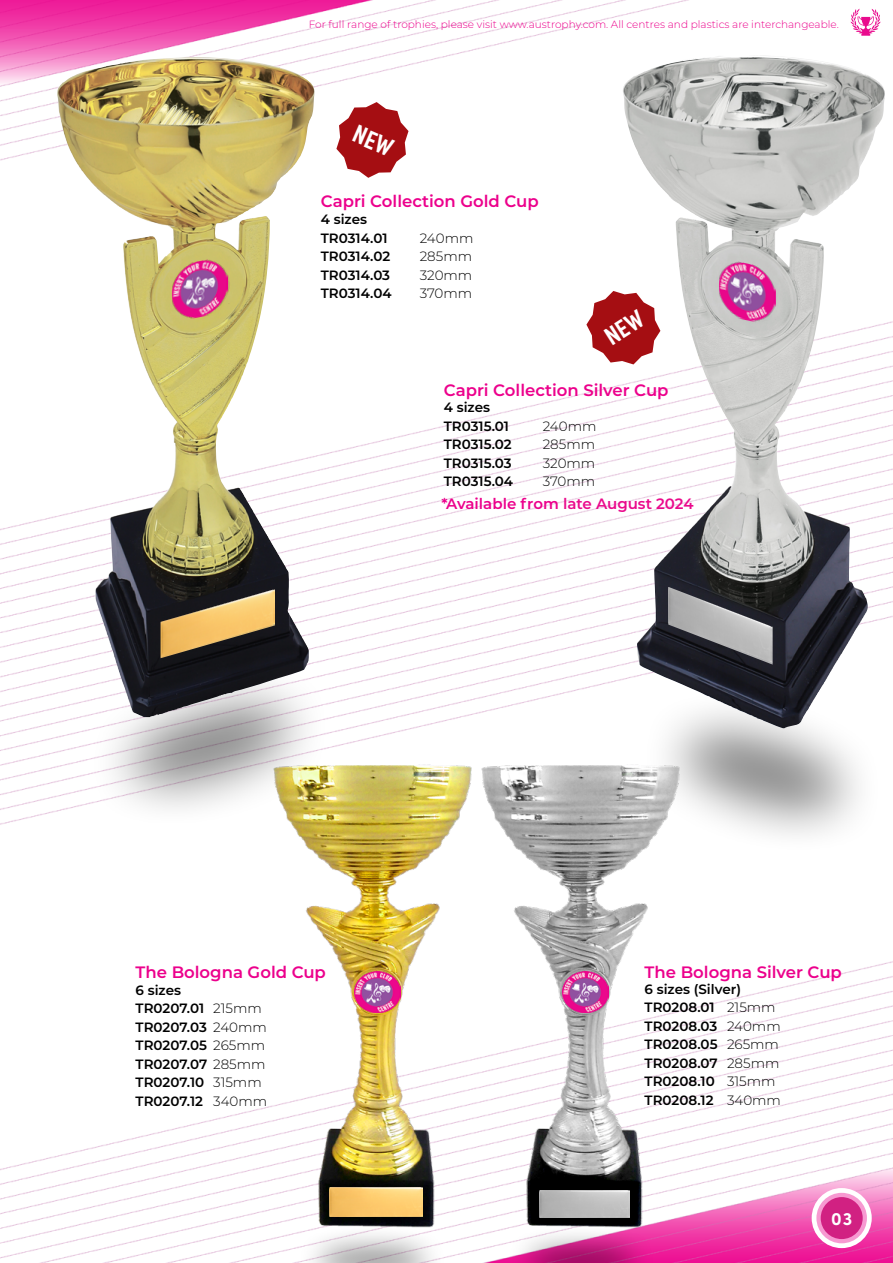
<style>
.page{position:relative;width:893px;height:1263px;background:#fff}
.page>*{position:absolute;margin:0;border:0;box-sizing:border-box;transform-origin:0 0}
.t1{font:700 18px "Sofia Pro";color:#fff}
.t2{font:600 16.5px "Montserrat";color:#ec008c}
.t3{font:600 15px "Montserrat";color:#ec008c}
.t4{font:600 13.5px/18.5px "Montserrat";color:#000}
.t5{font:300 13.5px "Montserrat";color:#000}
.t6{font:300 10.5px "Montserrat";color:#ec008c}
.s1{color:#ea0a8c}
.s2{font-weight:300}
</style>
<div class="page">
<img style="left:0;top:0;width:893px;height:1263px">
<svg style="left:850px;top:9px;width:31px;height:27px"></svg>
<svg style="left:812px;top:1188px;width:60px;height:60px"></svg>
<div style="left:819px;top:1195px;width:46px;height:46px;background:#d12182;border-radius:50%"></div>
<div style="left:816px;top:1193px;width:51px;height:50px;border:4px solid #f799d1;border-radius:50%"></div>
<div style="left:296px;top:1224px;width:153px;height:39px;background:#000;opacity:.5"></div>
<svg style="left:320px;top:1250px;width:105px;height:13px"></svg>
<img style="left:254px;top:738px;width:208px;height:504px">
<img style="left:354px;top:971px;width:47px;height:42px">
<img style="left:330px;top:1187px;width:92px;height:29px">
<div style="left:505px;top:1224px;width:152px;height:39px;background:#000;opacity:.5"></div>
<svg style="left:529px;top:1250px;width:105px;height:13px"></svg>
<img style="left:462px;top:738px;width:238px;height:504px">
<img style="left:562px;top:971px;width:47px;height:42px">
<img style="left:539px;top:1191px;width:90px;height:26px">
<div style="left:89px;top:662px;width:243px;height:166px;background:#000;opacity:.5"></div>
<svg style="left:129px;top:704px;width:162px;height:82px;background:#bcbab9"></svg>
<img style="left:57px;top:60px;width:117px;height:333px">
<img style="left:172px;top:256px;width:56px;height:67px">
<img style="left:161px;top:589px;width:114px;height:69px">
<img style="left:622px;top:55px;width:239px;height:197px">
<div style="left:641px;top:689px;width:244px;height:165px;background:#000;opacity:.5"></div>
<svg style="left:682px;top:732px;width:162px;height:80px;background:#c5c5c5"></svg>
<img style="left:668px;top:587px;width:105px;height:78px">
<img style="left:719px;top:258px;width:57px;height:68px">
<svg style="left:586px;top:291px;width:74px;height:73px"></svg>
<svg style="left:336px;top:102px;width:72px;height:76px"></svg>
<p class="t6" style="left:309px;top:17px;width:532px">For full range of trophies, please visit www.austrophy.com. All centres and plastics are interchangeable.</p>
<p class="t2" style="left:321px;top:190px;width:219px">Capri Collection Gold Cup</p>
<p class="t4" style="left:321px;top:210px;width:68px">4 sizes<br>TR0314.01</p>
<p class="t5" style="left:420px;top:229px;width:55px">240mm</p>
<p class="t4" style="left:321px;top:247px;width:71px">TR0314.02</p>
<p class="t5" style="left:420px;top:247px;width:54px">285mm</p>
<p class="t4" style="left:321px;top:265px;width:71px">TR0314.03</p>
<p class="t5" style="left:420px;top:266px;width:54px">320mm</p>
<p class="t4" style="left:321px;top:284px;width:72px">TR0314.04</p>
<p class="t5" style="left:420px;top:284px;width:54px">370mm</p>
<p class="t2" style="left:444px;top:378px;width:226px">Capri Collection Silver Cup</p>
<p class="t4" style="left:444px;top:398px;width:67px">4 sizes<br>TR0315.01</p>
<p class="t5" style="left:543px;top:417px;width:55px">240mm</p>
<p class="t4" style="left:444px;top:435px;width:69px">TR0315.02</p>
<p class="t5" style="left:543px;top:435px;width:54px">285mm</p>
<p class="t4" style="left:444px;top:453px;width:69px">TR0315.03</p>
<p class="t5" style="left:543px;top:454px;width:54px">320mm</p>
<p class="t4" style="left:444px;top:472px;width:71px">TR0315.04</p>
<p class="t5" style="left:543px;top:472px;width:54px">370mm</p>
<p class="t3" style="left:441px;top:493px;width:254px">*Available from <span class="s1">late August 2024</span></p>
<p class="t2" style="left:136px;top:960px;width:192px">The Bologna Gold Cup</p>
<p class="t4" style="left:136px;top:980px;width:133px">6 sizes<br>TR0207.01 <span class="s2">215mm<br></span>TR0207.03 <span class="s2">240mm<br></span>TR0207.05 <span class="s2">265mm<br></span>TR0207.07 <span class="s2">285mm<br></span>TR0207.10 <span class="s2">315mm<br></span>TR0207.12 <span class="s2">340mm</span></p>
<p class="t2" style="left:645px;top:960px;width:199px">The Bologna Silver Cup</p>
<p class="t4" style="left:645px;top:979px;width:138px">6 sizes (Silver)<br>TR0208.01 <span class="s2">215mm<br></span>TR0208.03 <span class="s2">240mm<br></span>TR0208.05 <span class="s2">265mm<br></span>TR0208.07 <span class="s2">285mm<br></span>TR0208.10 <span class="s2">315mm<br></span>TR0208.12 <span class="s2">340mm</span></p>
<h1 class="t1" style="left:831px;top:1204px;width:23px">03</h1>
</div>
